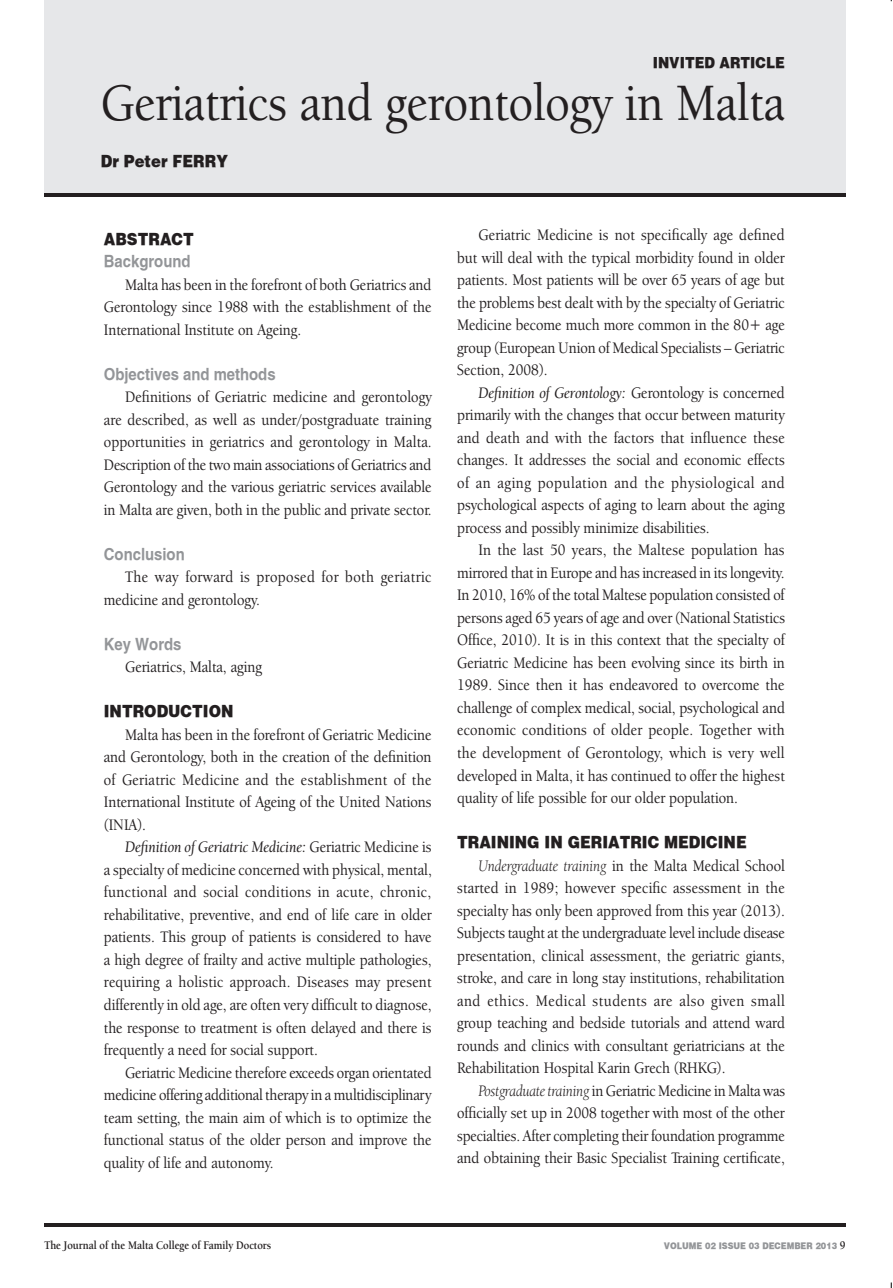
<style>
.page{position:relative;width:893px;height:1288px;background:#fff}
.page>*{position:absolute;margin:0;border:0;box-sizing:border-box;transform-origin:0 0}
.t1{font:500 54px "Berkeley Oldstyle IT Cby BT";color:#231f20;scale:.9 1}
.t2{font:500 16.5px/22.5px "Berkeley Oldstyle IT Cby BT";color:#231f20;text-align:justify;scale:.9 1}
.t3{font:16.5px "Berkeley Oldstyle IT Cby BT Med Ital";color:#231f20;scale:.9 1}
.t4{font:500 16.5px/22.5px "Berkeley Oldstyle IT Cby BT";letter-spacing:.03em;color:#231f20;scale:.9 1}
.t5{font:900 16.5px "Halveticus";color:#231f20;scale:.9 1}
.t6{font:700 16.5px "Halveticus";color:#939598;scale:.9 1}
.t7{font:900 15px "Halveticus";color:#231f20;scale:.9 1}
.t8{font:700 12px "Berkeley Oldstyle IT Cby BT";color:#231f20;scale:.9 1}
.t9{font:900 9px "Halveticus";color:#939598;scale:.9 1}
.s1{font-family:"Berkeley Oldstyle IT Cby BT";font-weight:500}
.s2{font-weight:400;font-style:italic}
.s3{font-family:"Berkeley Oldstyle IT Cby BT";font-weight:700;font-size:12px;color:#231f20}
</style>
<div class="page">
<hr style="left:44px;top:1223px;width:801px;height:3px;background:#231f20">
<div style="left:44px;top:0;width:801px;height:193px;background:#e6e7e9"></div>
<hr style="left:44px;top:193px;width:801px;height:4px;background:#231f20">
<p class="t7" style="left:652px;top:53px;width:148px">INVITED ARTICLE</p>
<h1 class="t1" style="left:101px;top:70px;width:761px">Geriatrics and gerontology in Malta</h1>
<p class="t5" style="left:101px;top:151px;width:143px">DR PETER FERRY</p>
<p class="t5" style="left:104px;top:228px;width:89px">ABSTRACT</p>
<p class="t6" style="left:104px;top:251px;width:98px">Background</p>
<p class="t2" style="left:104px;top:273px;width:365px;text-indent:21px">Malta has been in the forefront of both Geriatrics and Gerontology since 1988 with the establishment of the International Institute on Ageing.</p>
<p class="t6" style="left:104px;top:364px;width:192px">Objectives and methods</p>
<p class="t2" style="left:104px;top:385px;width:366px;text-indent:21px">Definitions of Geriatric medicine and gerontology are described, as well as under/postgraduate training opportunities in geriatrics and gerontology in Malta.<br>Description of the two main associations of Geriatrics and Gerontology and the various geriatric services available in Malta are given, both in the public and private sector.</p>
<p class="t6" style="left:104px;top:544px;width:91px">Conclusion</p>
<p class="t4" style="left:104px;top:565px;width:365px;text-indent:21px">The way forward is proposed for both geriatric medicine and gerontology.</p>
<p class="t6" style="left:104px;top:634px;width:88px">Key Words</p>
<p class="t2" style="left:125px;top:655px;width:153px">Geriatrics, Malta, aging</p>
<p class="t5" style="left:104px;top:700px;width:34px">INTRODUCT</p>
<p class="t5" style="left:203px;top:700px;width:35px">ION</p>
<p class="t2" style="left:104px;top:723px;width:365px;text-indent:21px">Malta has been in the forefront of Geriatric Medicine and Gerontology, both in the creation of the definition of Geriatric Medicine and the establishment of the International Institute of Ageing of the United Nations (INIA).</p>
<p class="t3" style="left:125px;top:837px;width:342px">Definition of Geriatric Medicine: <span class="s1">Geriatric Medicine is</span></p>
<p class="t2" style="left:104px;top:858px;width:366px">a specialty of medicine concerned with physical, mental, functional and social conditions in acute, chronic, rehabilitative, preventive, and end of life care in older patients. This group of patients is considered to have a high degree of frailty and active multiple pathologies, requiring a holistic approach. Diseases may present differently in old age, are often very difficult to diagnose, the response to treatment is often delayed and there is frequently a need for social support.</p>
<p class="t2" style="left:104px;top:1060px;width:365px;text-indent:21px">Geriatric Medicine therefore exceeds organ orientated medicine offering additional therapy in a multidisciplinary team setting, the main aim of which is to optimize the functional status of the older person and improve the quality of life and autonomy.</p>
<p class="t2" style="left:457px;top:223px;width:365px;text-indent:21px">Geriatric Medicine is not specifically age defined but will deal with the typical morbidity found in older patients. Most patients will be over 65 years of age but the problems best dealt with by the specialty of Geriatric Medicine become much more common in the 80+ age group (European Union of Medical Specialists – Geriatric Section, 2008).</p>
<p class="t3" style="left:478px;top:382px;width:342px">Definition of Gerontology: <span class="s1">Gerontology is concerned</span></p>
<p class="t2" style="left:457px;top:403px;width:365px">primarily with the changes that occur between maturity and death and with the factors that influence these changes. It addresses the social and economic effects of an aging population and the physiological and psychological aspects of aging to learn about the aging process and possibly minimize disabilities.</p>
<p class="t2" style="left:457px;top:538px;width:366px;text-indent:21px">In the last 50 years, the Maltese population has mirrored that in Europe and has increased in its longevity.<br>In 2010, 16% of the total Maltese population consisted of persons aged 65 years of age and over (National Statistics Office, 2010). It is in this context that the specialty of Geriatric Medicine has been evolving since its birth in 1989. Since then it has endeavored to overcome the challenge of complex medical, social, psychological and economic conditions of older people. Together with the development of Gerontology, which is very well developed in Malta, it has continued to offer the highest quality of life possible for our older population.</p>
<p class="t5" style="left:457px;top:831px;width:321px">TRAINING IN GERIATRIC MEDICINE</p>
<p class="t2" style="left:457px;top:854px;width:365px;text-indent:21px"><span class="s2">Undergraduate training</span> in the Malta Medical School started in 1989; however specific assessment in the specialty has only been approved from this year (2013).<br>Subjects taught at the undergraduate level include disease presentation, clinical assessment, the geriatric giants, stroke, and care in long stay institutions, rehabilitation and ethics. Medical students are also given small group teaching and bedside tutorials and attend ward rounds and clinics with consultant geriatricians at the Rehabilitation Hospital Karin Grech (RHKG).</p>
<p class="t2" style="left:457px;top:1079px;width:365px;text-indent:21px"><span class="s2">Postgraduate training</span> in Geriatric Medicine in Malta was officially set up in 2008 together with most of the other specialties. After completing their foundation programme and obtaining their Basic Specialist Training certificate,</p>
<p class="t8" style="left:44px;top:1237px;width:253px">The Journal of the Malta College of Family Doctors</p>
<p class="t9" style="left:663px;top:1239px;width:203px">VOLUME 02 ISSUE 03 DECEMBER 2013 <span class="s3">9</span></p>
</div>
